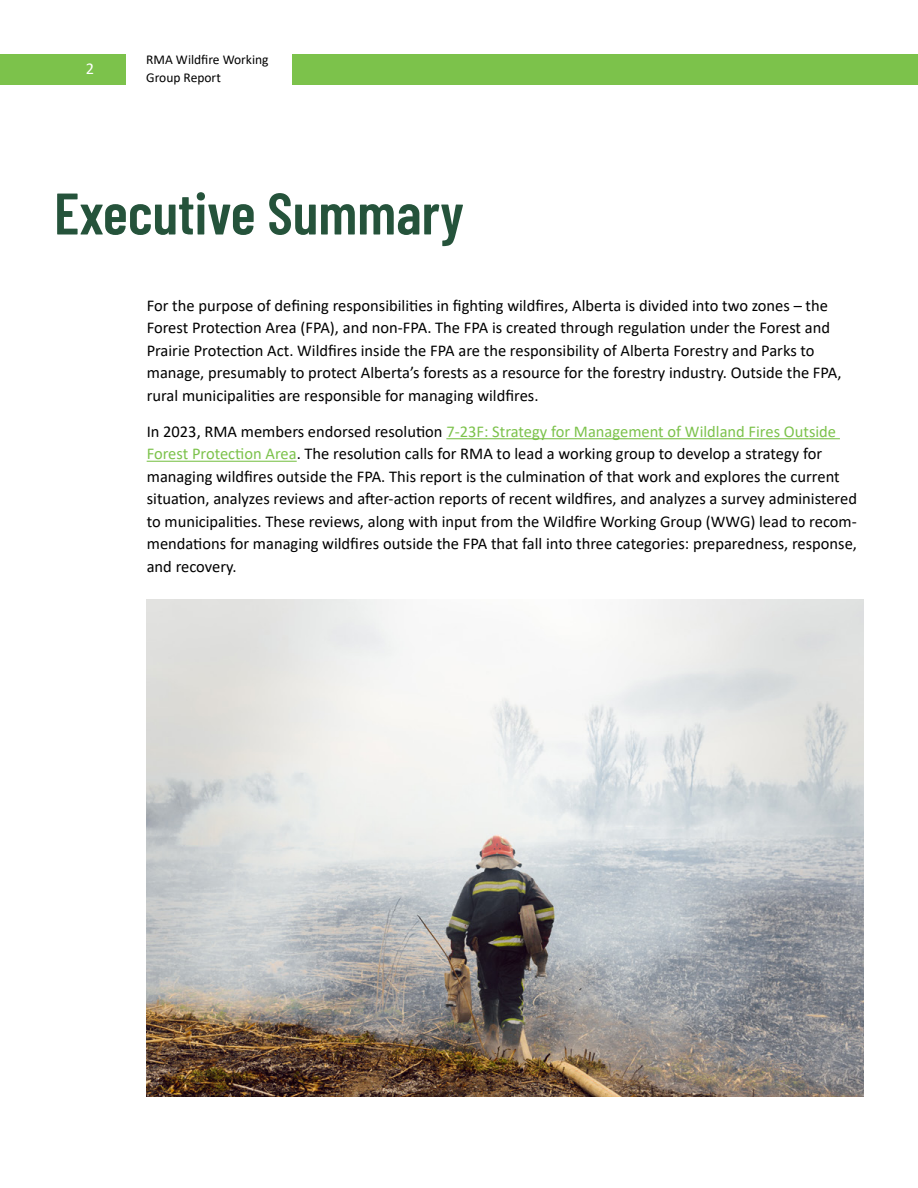
<style>
.page{position:relative;width:918px;height:1188px;background:#fff}
.page>*{position:absolute;margin:0;border:0;box-sizing:border-box;transform-origin:0 0}
.t1{font:600 58.5px "Barlow Condensed";color:#25533b}
.t2{font:16.5px/22.5px "Calibri";color:#000}
.t3{font:16.5px "Calibri";color:#fff}
.t4{font:13.5px/18px "Calibri";color:#000}
.s1{color:#7cc24b}
</style>
<div class="page">
<div style="left:0;top:54px;width:126px;height:30px;background:#7cc24b"></div>
<div style="left:292px;top:54px;width:626px;height:30px;background:#7cc24b"></div>
<hr style="left:446px;top:438px;width:394px;height:1px;background:#7cc24b">
<hr style="left:147px;top:461px;width:150px;height:1px;background:#7cc24b">
<img style="left:146px;top:600px;width:718px;height:497px">
<p class="t3" style="left:86px;top:57px;width:10px">2</p>
<p class="t4" style="left:146px;top:50px;width:124px">RMA Wildfire Working<br>Group Report</p>
<h1 class="t1" style="left:54px;top:172px;width:411px">Executive Summary</h1>
<p class="t2" style="left:147px;top:294px;width:696px">For the purpose of defining responsibilities in fighting wildfires, Alberta is divided into two zones – the Forest Protection Area (FPA), and non-FPA. The FPA is created through regulation under the Forest and Prairie Protection Act. Wildfires inside the FPA are the responsibility of Alberta Forestry and Parks to manage, presumably to protect Alberta’s forests as a resource for the forestry industry. Outside the FPA, rural municipalities are responsible for managing wildfires.</p>
<p class="t2" style="left:147px;top:420px;width:712px">In 2023, RMA members endorsed resolution <span class="s1">7-23F: Strategy for Management of Wildland Fires Outside Forest Protection Area</span>. The resolution calls for RMA to lead a working group to develop a strategy for managing wildfires outside the FPA. This report is the culmination of that work and explores the current situation, analyzes reviews and after-action reports of recent wildfires, and analyzes a survey administered to municipalities. These reviews, along with input from the Wildfire Working Group (WWG) lead to recom&shy;mendations for managing wildfires outside the FPA that fall into three categories: preparedness, response, and recovery.</p>
</div>
